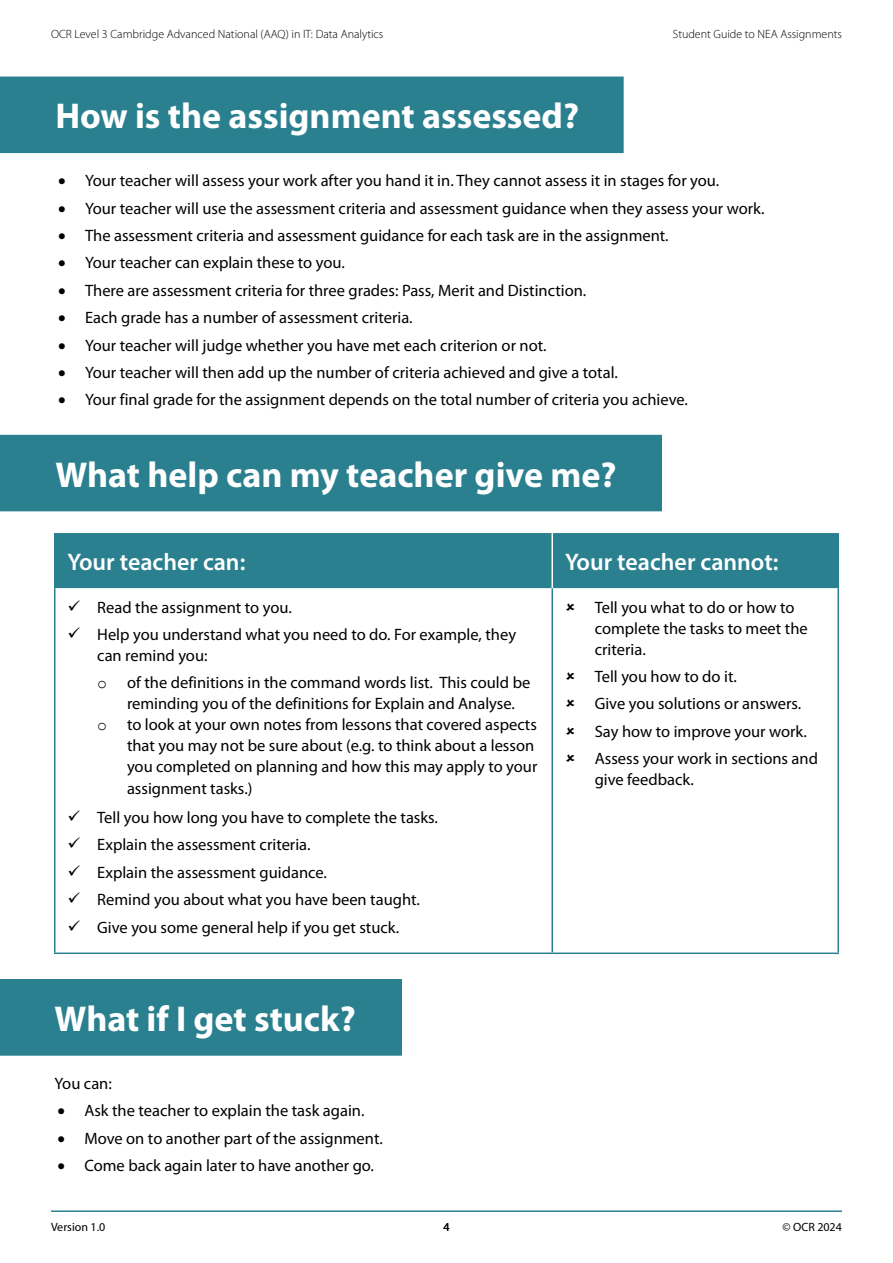
<style>
.page{position:relative;width:893px;height:1263px;background:#fff}
.page>*{position:absolute;margin:0;border:0;box-sizing:border-box;transform-origin:0 0}
.Heading_1{font:700 36px "Myriad Pro";color:#fff}
.Heading_2{font:600 24px "Myriad Pro";color:#fff}
.t1{font:16.5px/21px "Myriad Pro";color:#000}
.t2{font:300 12px "Myriad Pro";color:#000}
.t3{font:12px "Myriad Pro";color:#000}
.s1{font-family:"Courier New"}
</style>
<div class="page">
<hr style="left:51px;top:1210px;width:791px;height:2px;background:#2b808f">
<div style="left:0;top:77px;width:624px;height:76px;background:#2b808f"></div>
<div style="left:0;top:435px;width:662px;height:76px;background:#2b808f"></div>
<div style="left:56px;top:533px;width:781px;height:55px;background:#2b808f"></div>
<hr style="left:551px;top:533px;width:2px;height:55px;background:#fff">
<hr style="left:54px;top:533px;width:2px;height:55px;background:#2b808f">
<hr style="left:837px;top:533px;width:2px;height:55px;background:#2b808f">
<hr style="left:54px;top:588px;width:2px;height:364px;background:#2b808f">
<hr style="left:54px;top:952px;width:498px;height:2px;background:#2b808f">
<hr style="left:551px;top:588px;width:2px;height:364px;background:#2b808f">
<hr style="left:837px;top:588px;width:2px;height:364px;background:#2b808f">
<hr style="left:552px;top:952px;width:287px;height:2px;background:#2b808f">
<div style="left:0;top:979px;width:402px;height:77px;background:#2b808f"></div>
<p class="t2" style="left:51px;top:27px;width:334px">OCR Level 3 Cambridge Advanced National (AAQ) in IT: Data Analytics</p>
<p class="Heading_1" style="left:55px;top:93px;width:525px">How is the assignment assessed?</p>
<p class="t2" style="left:673px;top:27px;width:171px">Student Guide to NEA Assignments</p>
<p class="t1" style="left:58px;top:170px;width:663px">• Your teacher will assess your work after you hand it in. They cannot assess it in stages for you.</p>
<p class="t1" style="left:58px;top:197px;width:708px">• Your teacher will use the assessment criteria and assessment guidance when they assess your work.</p>
<p class="t1" style="left:58px;top:225px;width:612px">• The assessment criteria and assessment guidance for each task are in the assignment.</p>
<p class="t1" style="left:58px;top:252px;width:288px">• Your teacher can explain these to you.</p>
<p class="t1" style="left:58px;top:280px;width:530px">• There are assessment criteria for three grades: Pass, Merit and Distinction.</p>
<p class="t1" style="left:58px;top:307px;width:356px">• Each grade has a number of assessment criteria.</p>
<p class="t1" style="left:58px;top:334px;width:490px">• Your teacher will judge whether you have met each criterion or not.</p>
<p class="t1" style="left:58px;top:362px;width:561px">• Your teacher will then add up the number of criteria achieved and give a total.</p>
<p class="t1" style="left:58px;top:389px;width:631px">• Your final grade for the assignment depends on the total number of criteria you achieve.</p>
<p class="Heading_1" style="left:55px;top:451px;width:562px">What help can my teacher give me?</p>
<p class="Heading_2" style="left:68px;top:546px;width:179px">Your teacher can:</p>
<p class="Heading_2" style="left:565px;top:546px;width:215px">Your teacher cannot:</p>
<p class="t1" style="left:97px;top:596px;width:196px">Read the assignment to you.</p>
<p class="t1" style="left:97px;top:624px;width:420px">Help you understand what you need to do. For example, they can remind you:</p>
<p class="t1" style="left:127px;top:672px;width:405px;text-indent:-30px"><span class="s1">o</span> of the definitions in the command words list. This could be reminding you of the definitions for Explain and Analyse.</p>
<p class="t1" style="left:127px;top:714px;width:412px;text-indent:-30px"><span class="s1">o</span> to look at your own notes from lessons that covered aspects that you may not be sure about (e.g. to think about a lesson you completed on planning and how this may apply to your assignment tasks.)</p>
<p class="t1" style="left:97px;top:807px;width:342px">Tell you how long you have to complete the tasks.</p>
<p class="t1" style="left:97px;top:834px;width:215px">Explain the assessment criteria.</p>
<p class="t1" style="left:97px;top:861px;width:231px">Explain the assessment guidance.</p>
<p class="t1" style="left:97px;top:889px;width:324px">Remind you about what you have been taught.</p>
<p class="t1" style="left:97px;top:916px;width:303px">Give you some general help if you get stuck.</p>
<p class="t1" style="left:595px;top:596px;width:214px">Tell you what to do or how to complete the tasks to meet the criteria.</p>
<p class="t1" style="left:595px;top:666px;width:144px">Tell you how to do it.</p>
<p class="t1" style="left:595px;top:693px;width:208px">Give you solutions or answers.</p>
<p class="t1" style="left:595px;top:720px;width:214px">Say how to improve your work.</p>
<p class="t1" style="left:595px;top:748px;width:225px">Assess your work in sections and give feedback.</p>
<p class="Heading_1" style="left:55px;top:995px;width:303px">What if I get stuck?</p>
<p class="t1" style="left:55px;top:1072px;width:59px">You can:</p>
<p class="t1" style="left:57px;top:1100px;width:309px">• Ask the teacher to explain the task again.</p>
<p class="t1" style="left:57px;top:1127px;width:327px">• Move on to another part of the assignment.</p>
<p class="t1" style="left:57px;top:1155px;width:318px">• Come back again later to have another go.</p>
<p class="t3" style="left:51px;top:1220px;width:56px">Version 1.0</p>
<p class="t3" style="left:443px;top:1220px;width:8px">4</p>
<p class="t3" style="left:782px;top:1220px;width:61px">© OCR 2024</p>
</div>
